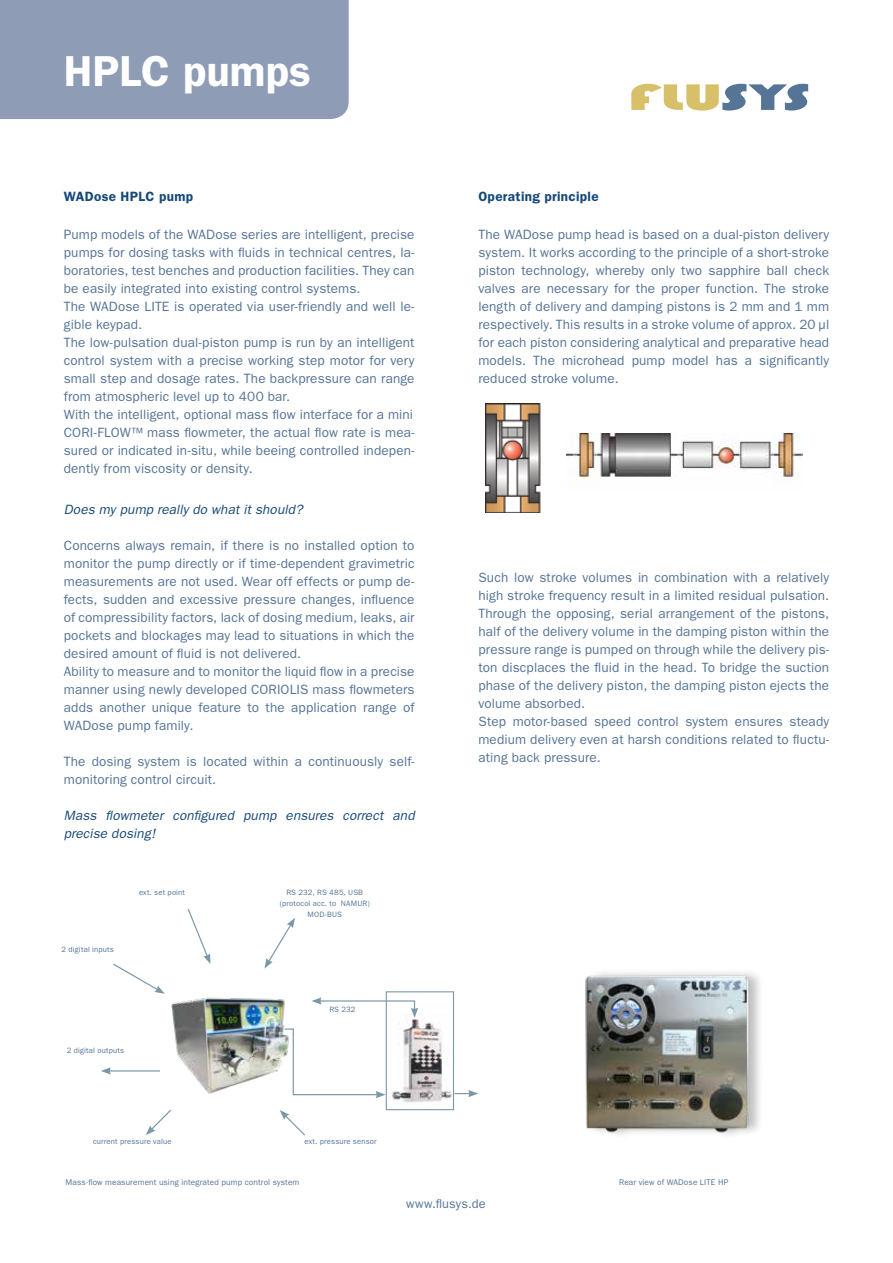
<style>
.page{position:relative;width:893px;height:1263px;background:#fff}
.page>*{position:absolute;margin:0;border:0;box-sizing:border-box;transform-origin:0 0}
.t1{font:600 43.5px "Franklin Gothic";color:#fff}
.t2{font:13.5px/18px "Franklin Gothic";letter-spacing:.01em;color:#557496}
.t3{font:italic 13.5px/18px "Franklin Gothic";letter-spacing:.01em;color:#164979}
.t4{font:600 13.5px "Franklin Gothic";letter-spacing:.025em;color:#164979}
.t5{font:12.75px "Franklin Gothic";letter-spacing:.015em;color:#557496}
.t6{font:8.25px "Franklin Gothic";letter-spacing:.015em;color:#557496}
.t7{font:7.8px/11.1px "Franklin Gothic";letter-spacing:.02em;color:#557496;text-align:center}
</style>
<div class="page">
<div style="left:0;top:0;width:349px;height:119px;background:#8e9cb6"></div>
<img style="left:566px;top:434px;width:237px;height:51px">
<img style="left:486px;top:404px;width:55px;height:109px">
<svg style="left:187px;top:909px;width:23px;height:55px"></svg>
<svg style="left:113px;top:963px;width:52px;height:31px"></svg>
<svg style="left:264px;top:918px;width:31px;height:50px"></svg>
<hr style="left:109px;top:1070px;width:51px;height:1px;background:#7a98a8">
<svg style="left:101px;top:1067px;width:10px;height:8px"></svg>
<svg style="left:146px;top:1109px;width:25px;height:26px"></svg>
<svg style="left:280px;top:1110px;width:25px;height:26px"></svg>
<img style="left:389px;top:1019px;width:63px;height:84px">
<div style="left:386px;top:991px;width:68px;height:119px;border:1px solid #7a98a8"></div>
<svg style="left:312px;top:997px;width:106px;height:21px"></svg>
<svg style="left:455px;top:1090px;width:23px;height:7px"></svg>
<svg style="left:631px;top:84px;width:177px;height:27px"></svg>
<div style="left:586px;top:968px;width:178px;height:172px;background:#fbfbfb"></div>
<img style="left:585px;top:973px;width:174px;height:161px">
<svg style="left:289px;top:1028px;width:97px;height:70px"></svg>
<img style="left:171px;top:997px;width:118px;height:97px">
<h1 class="t1" style="left:64px;top:45px;width:249px">HPLC pumps</h1>
<p class="t4" style="left:64px;top:189px;width:131px">WADose HPLC pump</p>
<p class="t2" style="left:64px;top:225px;width:352px">Pump models of the WADose series are intelligent, precise pumps for dosing tasks with fluids in technical centres, la&shy;boratories, test benches and production facilities. They can be easily integrated into existing control systems.<br>The WADose LITE is operated via user-friendly and well le&shy;gible keypad.<br>The low-pulsation dual-piston pump is run by an intelligent control system with a precise working step motor for very small step and dosage rates. The backpressure can range from atmospheric level up to 400 bar.<br>With the intelligent, optional mass flow interface for a mini CORI-FLOW™ mass flowmeter, the actual flow rate is mea&shy;sured or indicated in-situ, while beeing controlled indepen&shy;dently from viscosity or density.</p>
<p class="t3" style="left:64px;top:500px;width:240px">Does my pump really do what it should?</p>
<p class="t2" style="left:64px;top:536px;width:352px">Concerns always remain, if there is no installed option to monitor the pump directly or if time-dependent gravimetric measurements are not used. Wear off effects or pump de&shy;fects, sudden and excessive pressure changes, influence of compressibility factors, lack of dosing medium, leaks, air pockets and blockages may lead to situations in which the desired amount of fluid is not delivered.<br>Ability to measure and to monitor the liquid flow in a precise manner using newly developed CORIOLIS mass flowmeters adds another unique feature to the application range of WADose pump family.</p>
<p class="t2" style="left:64px;top:752px;width:352px">The dosing system is located within a continuously self&shy;monitoring control circuit.</p>
<p class="t3" style="left:64px;top:806px;width:352px">Mass flowmeter configured pump ensures correct and precise dosing!</p>
<p class="t7" style="left:62px;top:944px;width:54px">2 digital inputs</p>
<p class="t7" style="left:139px;top:887px;width:47px">ext. set point</p>
<p class="t7" style="left:67px;top:1045px;width:59px">2 digital outputs</p>
<p class="t7" style="left:280px;top:887px;width:92px">RS 232, RS 485, USB (protocol acc. to NAMUR)<br>MOD-BUS</p>
<p class="t7" style="left:329px;top:1004px;width:28px">RS 232</p>
<p class="t7" style="left:93px;top:1136px;width:80px">current pressure value</p>
<p class="t7" style="left:305px;top:1136px;width:74px">ext. pressure sensor</p>
<p class="t6" style="left:66px;top:1177px;width:235px">Mass-flow measurement using integrated pump control system</p>
<p class="t4" style="left:478px;top:189px;width:122px">Operating principle</p>
<p class="t2" style="left:478px;top:225px;width:352px;text-align:justify">The WADose pump head is based on a dual-piston delivery system. It works according to the principle of a short-stroke piston technology, whereby only two sapphire ball check valves are necessary for the proper function. The stroke length of delivery and damping pistons is 2 mm and 1 mm respectively. This results in a stroke volume of approx. 20 µl for each piston considering analytical and preparative head models. The microhead pump model has a significantly reduced stroke volume.</p>
<p class="t2" style="left:478px;top:569px;width:352px">Such low stroke volumes in combination with a relatively high stroke frequency result in a limited residual pulsation.<br>Through the opposing, serial arrangement of the pistons, half of the delivery volume in the damping piston within the pressure range is pumped on through while the delivery pis&shy;ton discplaces the fluid in the head. To bridge the suction phase of the delivery piston, the damping piston ejects the volume absorbed.<br>Step motor-based speed control system ensures steady medium delivery even at harsh conditions related to fluctu&shy;ating back pressure.</p>
<p class="t6" style="left:619px;top:1177px;width:111px">Rear view of WADose LITE HP</p>
<p class="t5" style="left:406px;top:1196px;width:81px">www.flusys.de</p>
</div>
